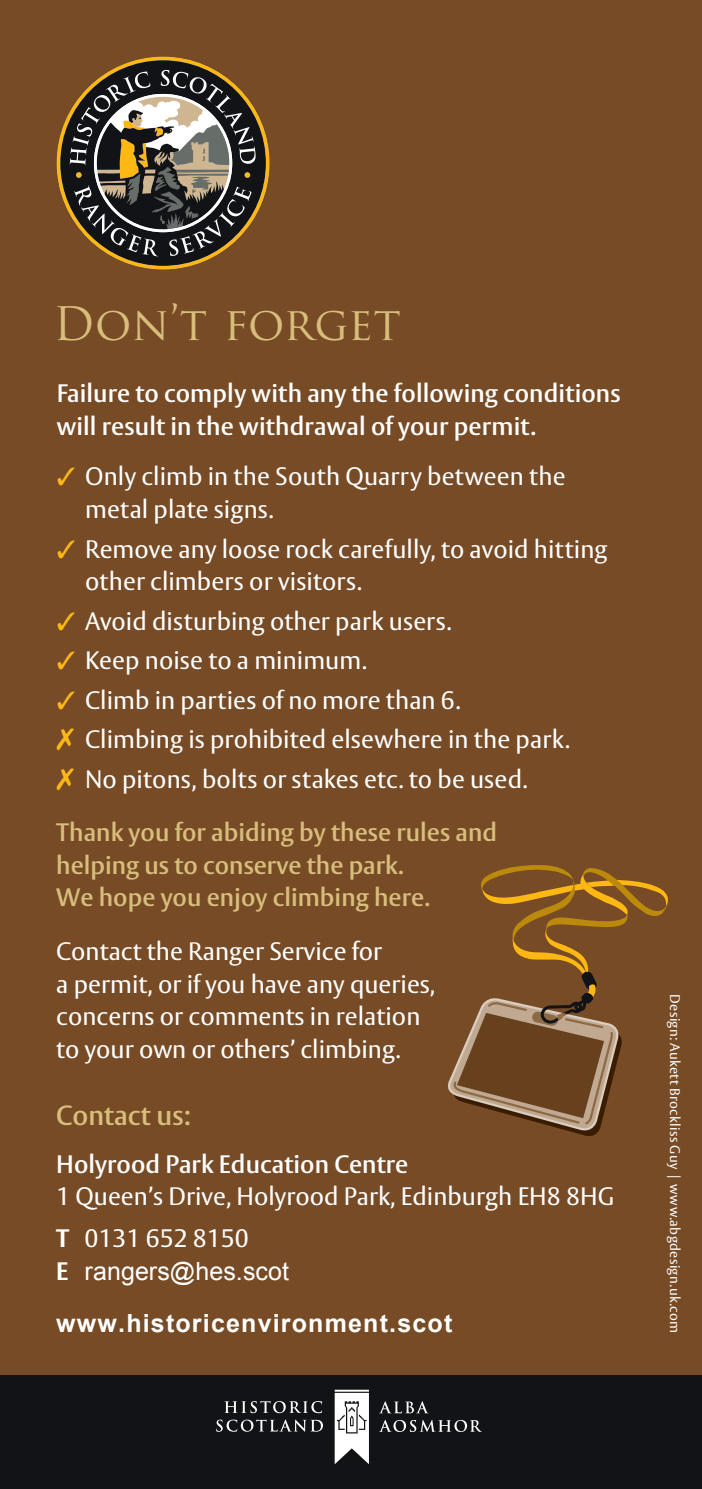
<style>
.page{position:relative;width:702px;height:1489px;background:#fff}
.page>*{position:absolute;margin:0;border:0;box-sizing:border-box;transform-origin:0 0}
.t1{font:45px "Trajan Pro";letter-spacing:.005em;color:#d8be7b}
.t2{font:600 27.5px "Vesta";color:#d8be7b}
.t3{font:25px/32.5px "Vesta";color:#fff}
.t4{font:600 25px/32.5px "Vesta";color:#fff}
.t5{font:600 25px/32.5px "Vesta";color:#d8be7b}
.t6{font:700 25px/52px "Arial";letter-spacing:.045em;color:#fff}
.t7{font:13.75px "Vesta";letter-spacing:.025em;color:#fff}
.s1{color:#fdb813}
.s2{font-weight:700}
.s3{font-family:"Vesta"}
.s4{font-weight:400}
</style>
<div class="page">
<div style="left:0;top:0;width:702px;height:1375px;background:#774b26"></div>
<div style="left:0;top:1375px;width:702px;height:113px;background:#121317"></div>
<svg style="left:447px;top:865px;width:221px;height:270px"></svg>
<svg style="left:57px;top:57px;width:212px;height:212px"></svg>
<svg style="left:60px;top:60px;width:206px;height:206px"></svg>
<svg style="left:70px;top:70px;width:186px;height:186px"></svg>
<svg style="left:380px;top:1401px;width:48px;height:12px"></svg>
<svg style="left:380px;top:1419px;width:101px;height:12px"></svg>
<svg style="left:224px;top:1401px;width:98px;height:11px"></svg>
<svg style="left:216px;top:1419px;width:107px;height:12px"></svg>
<svg style="left:334px;top:1389px;width:35px;height:74px"></svg>
<h1 class="t1" style="left:53px;top:298px;width:349px">Don’t forget</h1>
<p class="t4" style="left:57px;top:379px;width:565px">Failure to comply with any the following conditions will result in the withdrawal of your permit.</p>
<p class="t3" style="left:85px;top:462px;width:482px;text-indent:-28px"><span class="s1">✓</span> Only climb in the South Quarry between the metal plate signs.</p>
<p class="t3" style="left:85px;top:534px;width:524px;text-indent:-28px"><span class="s1">✓</span> Remove any loose rock carefully, to avoid hitting other climbers or visitors.</p>
<p class="t3" style="left:57px;top:606px;width:396px"><span class="s1">✓</span> Avoid disturbing other park users.</p>
<p class="t3" style="left:57px;top:646px;width:311px"><span class="s1">✓</span> Keep noise to a minimum.</p>
<p class="t3" style="left:57px;top:682px;width:514px;line-height:39.5px"><span class="s1">✓</span> Climb in parties of no more than 6.<br><span class="s1">✗</span> Climbing is prohibited elsewhere in the park. <span class="s1">✗</span> No pitons, bolts or stakes etc. to be used.</p>
<p class="t5" style="left:56px;top:818px;width:442px">Thank you for abiding by these rules and helping us to conserve the park.<br>We hope you enjoy climbing here.</p>
<p class="t3" style="left:56px;top:937px;width:380px">Contact the Ranger Service for<br>a permit, or if you have any queries, concerns or comments in relation to your own or others’ climbing.</p>
<p class="t2" style="left:56px;top:1103px;width:136px">Contact us:</p>
<p class="t4" style="left:56px;top:1149px;width:353px">Holyrood Park Education Centre</p>
<p class="t3" style="left:56px;top:1177px;width:559px;line-height:42.2px">1 Queen’s Drive, Holyrood Park, Edinburgh EH8 8HG<br><span class="s2">T</span> 0131 652 8150</p>
<p class="t6" style="left:56px;top:1245px;width:397px"><span class="s3">E</span> <span class="s4">rangers@hes.scot </span>www.historicenvironment.scot</p>
<p class="t7" style="left:680px;top:994px;width:340px;rotate:90deg">Design: Aukett Brockliss Guy | www.abgdesign.uk.com</p>
</div>
